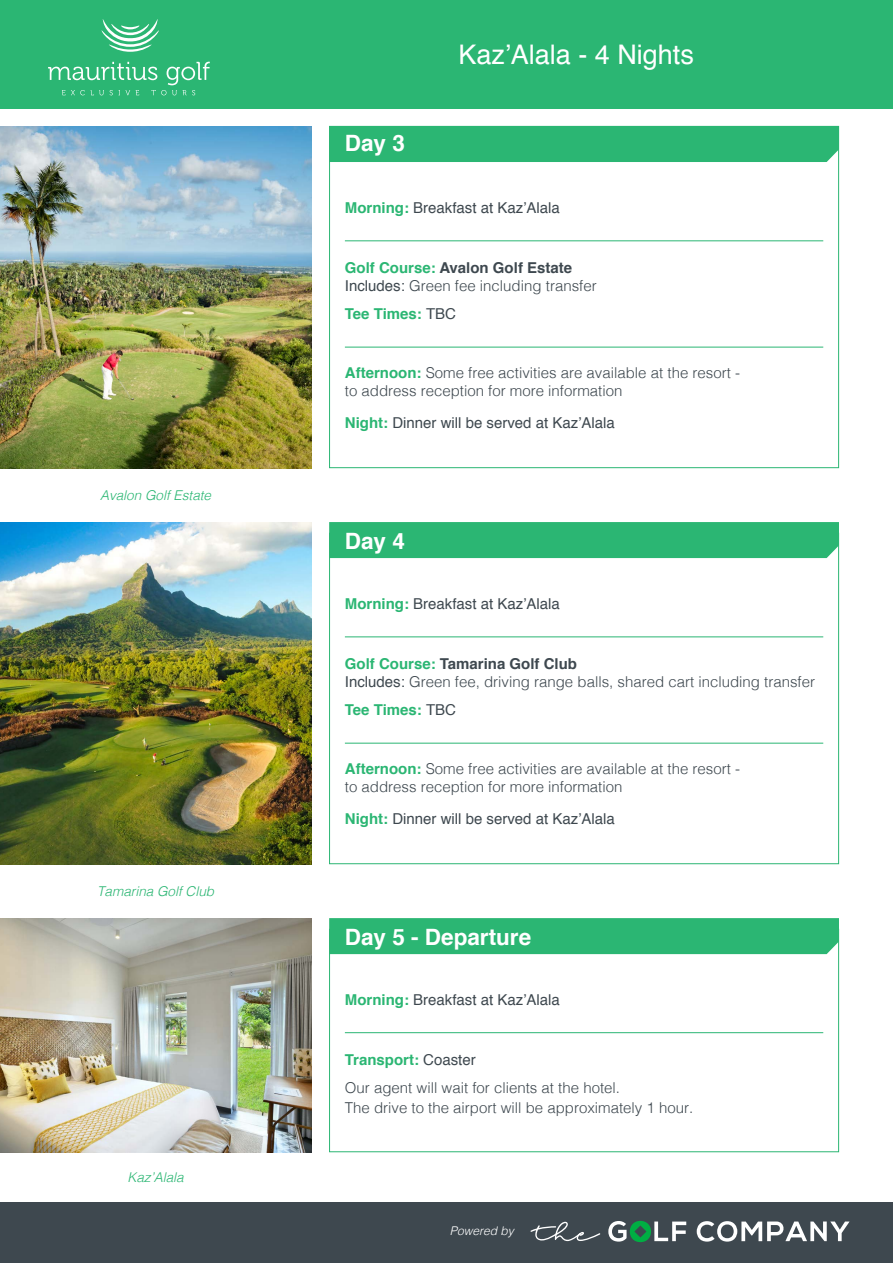
<style>
.page{position:relative;width:893px;height:1263px;background:#fff}
.page>*{position:absolute;margin:0;border:0;box-sizing:border-box;transform-origin:0 0}
.t1{font:27px "Helvetica";color:#fff}
.t2{font:700 22.5px "Helvetica";color:#fff}
.t3{font:300 15px/18px "Helvetica";color:#3e484f}
.t4{font:15px "Helvetica";color:#3e484f}
.t5{font:700 15px "Helvetica";color:#2bb673}
.t6{font:italic 300 13.5px "Helvetica";color:#2bb673}
.t7{font:italic 300 12px "Helvetica";color:#fff}
.s1{font-weight:700;color:#2bb673}
.s2{font-weight:700}
.s3{font-weight:400}
.s4{font-weight:400;color:#3e484f}
</style>
<div class="page">
<img style="left:0;top:126px;width:311px;height:342px">
<div style="left:0;top:0;width:893px;height:108px;background:#2bb673"></div>
<svg style="left:101px;top:19px;width:58px;height:33px"></svg>
<svg style="left:48px;top:62px;width:162px;height:33px"></svg>
<div style="left:0;top:1203px;width:893px;height:60px;background:#3e484f"></div>
<svg style="left:608px;top:1221px;width:78px;height:21px"></svg>
<svg style="left:697px;top:1221px;width:152px;height:20px"></svg>
<svg style="left:530px;top:1222px;width:70px;height:19px"></svg>
<hr style="left:345px;top:241px;width:478px;height:1px;background:#2bb673">
<hr style="left:345px;top:347px;width:478px;height:1px;background:#2bb673">
<div style="left:329px;top:522px;width:510px;height:36px;background:#2bb673"></div>
<hr style="left:345px;top:637px;width:478px;height:1px;background:#2bb673">
<hr style="left:345px;top:743px;width:478px;height:1px;background:#2bb673">
<img style="left:0;top:522px;width:311px;height:342px">
<div style="left:329px;top:126px;width:510px;height:36px;background:#2bb673"></div>
<div style="left:329px;top:918px;width:510px;height:36px;background:#2bb673"></div>
<hr style="left:345px;top:1032px;width:478px;height:1px;background:#2bb673">
<img style="left:0;top:918px;width:311px;height:234px">
<p class="t6" style="left:100px;top:490px;width:113px">Avalon Golf Estate</p>
<p class="t6" style="left:97px;top:886px;width:119px">Tamarina Golf Club</p>
<p class="t6" style="left:127px;top:1172px;width:58px">Kaz’Alala</p>
<h2 class="t2" style="left:345px;top:134px;width:62px">Day 3</h2>
<h1 class="t1" style="left:458px;top:34px;width:237px">Kaz’Alala - 4 Nights</h1>
<p class="t4" style="left:345px;top:196px;width:217px"><span class="s1">Morning :</span> Breakfast at Kaz’Alala</p>
<p class="t3" style="left:345px;top:260px;width:253px"><span class="s1">Golf Course:</span> <span class="s2">Avalon Golf Estate<br></span><span class="s3">Includes:</span> Green fee including transfer</p>
<p class="t5" style="left:345px;top:308px;width:113px">Tee Times: <span class="s4">TBC</span></p>
<p class="t3" style="left:345px;top:365px;width:397px"><span class="s1">Afternoon :</span> Some free activities are available at the resort - to address reception for more information</p>
<p class="t4" style="left:345px;top:411px;width:272px"><span class="s1">Night :</span> Dinner will be served at Kaz’Alala</p>
<h2 class="t2" style="left:345px;top:533px;width:62px">Day 4</h2>
<p class="t4" style="left:345px;top:592px;width:217px"><span class="s1">Morning :</span> Breakfast at Kaz’Alala</p>
<p class="t3" style="left:345px;top:656px;width:472px"><span class="s1">Golf Course:</span> <span class="s2">Tamarina Golf Club<br></span><span class="s3">Includes:</span> Green fee, driving range balls, shared cart including transfer</p>
<p class="t5" style="left:345px;top:704px;width:113px">Tee Times: <span class="s4">TBC</span></p>
<p class="t3" style="left:345px;top:761px;width:397px"><span class="s1">Afternoon :</span> Some free activities are available at the resort - to address reception for more information</p>
<p class="t4" style="left:345px;top:807px;width:272px"><span class="s1">Night :</span> Dinner will be served at Kaz’Alala</p>
<h2 class="t2" style="left:345px;top:929px;width:188px">Day 5 - Departure</h2>
<p class="t4" style="left:345px;top:988px;width:217px"><span class="s1">Morning :</span> Breakfast at Kaz’Alala</p>
<p class="t3" style="left:345px;top:1047px;width:277px;line-height:28px"><span class="s1">Transport :</span> <span class="s3">Coaster<br></span>Our agent will wait for clients at the hotel.</p>
<p class="t3" style="left:345px;top:1100px;width:350px">The drive to the airport will be approximately 1 hour.</p>
<p class="t7" style="left:450px;top:1226px;width:66px">Powered by</p>
</div>
